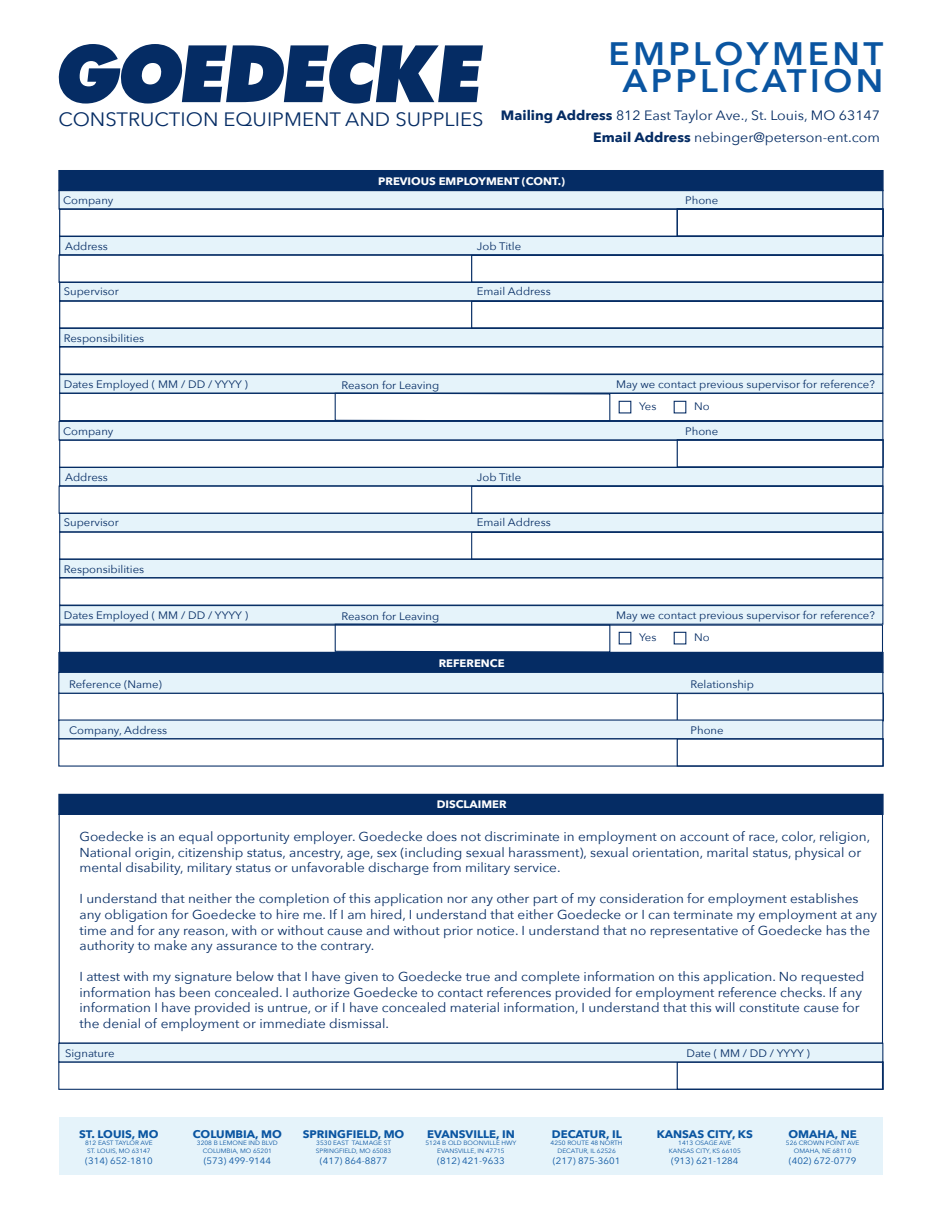
<style>
.page{position:relative;width:945px;height:1215px;background:#fff}
.page>*{position:absolute;margin:0;border:0;box-sizing:border-box;transform-origin:0 0}
.t1{font:800 32.4px/27px "Avenir";letter-spacing:.1em;color:#0a55a1;text-align:center;scale:1.07 1}
.t2{font:13.5px "Avenir Next";color:#052c64;scale:1.05 1}
.t3{font:12.9px/15.6px "Avenir Next";color:#052c64;scale:1.05 1}
.t4{font:700 10.95px "Avenir Next";color:#0a55a1;scale:1.05 1}
.t5{font:10.8px "Avenir Next";color:#052c64;scale:1.05 1}
.t6{font:700 10.8px "Avenir Next";color:#fff;scale:1.05 1}
.t7{font:9.15px "Avenir Next";color:#0a55a1;scale:1.05 1}
.t8{font:6.15px/7.5px "Avenir Next";color:#0a55a1;text-align:center;scale:1.05 1}
.s1{font-weight:700}
.s2{font-size:19.35px}
</style>
<div class="page">
<div style="left:59px;top:1117px;width:824px;height:57px;background:#e5f3fa"></div>
<svg style="left:59px;top:44px;width:424px;height:60px"></svg>
<div style="left:58px;top:1062px;width:825px;height:28px;border:1px solid #052c64"></div>
<div style="left:59px;top:282px;width:824px;height:20px;background:#e5f3fa"></div>
<div style="left:59px;top:327px;width:824px;height:20px;background:#e5f3fa"></div>
<div style="left:59px;top:236px;width:824px;height:19px;background:#e5f3fa"></div>
<div style="left:59px;top:254px;width:824px;height:29px;border:1px solid #052c64"></div>
<div style="left:59px;top:190px;width:824px;height:20px;background:#e5f3fa;border:1px solid #052c64"></div>
<div style="left:471px;top:255px;width:412px;height:28px;border:1px solid #052c64"></div>
<div style="left:59px;top:300px;width:824px;height:29px;border:1px solid #052c64"></div>
<div style="left:471px;top:301px;width:412px;height:28px;border:1px solid #052c64"></div>
<div style="left:59px;top:346px;width:824px;height:29px;border:1px solid #052c64"></div>
<div style="left:59px;top:209px;width:824px;height:28px;border:1px solid #052c64"></div>
<div style="left:59px;top:374px;width:824px;height:20px;background:#e5f3fa;border:1px solid #052c64"></div>
<div style="left:59px;top:393px;width:824px;height:28px;border:1px solid #052c64"></div>
<div style="left:619px;top:401px;width:12px;height:12px;border:1px solid #052c64"></div>
<div style="left:674px;top:401px;width:12px;height:12px;border:1px solid #052c64"></div>
<svg style="left:334px;top:392px;width:277px;height:29px"></svg>
<div style="left:58px;top:170px;width:826px;height:21px;background:#052c64"></div>
<div style="left:59px;top:513px;width:824px;height:19px;background:#e5f3fa;border:1px solid #052c64"></div>
<div style="left:59px;top:559px;width:824px;height:19px;background:#e5f3fa"></div>
<div style="left:59px;top:467px;width:824px;height:19px;background:#e5f3fa;border:1px solid #052c64"></div>
<div style="left:59px;top:486px;width:824px;height:28px;border:1px solid #052c64"></div>
<div style="left:59px;top:421px;width:824px;height:20px;background:#e5f3fa;border:1px solid #052c64"></div>
<div style="left:471px;top:486px;width:412px;height:28px;border:1px solid #052c64"></div>
<div style="left:59px;top:532px;width:824px;height:28px;border:1px solid #052c64"></div>
<div style="left:471px;top:532px;width:412px;height:28px;border:1px solid #052c64"></div>
<div style="left:59px;top:577px;width:824px;height:29px;border:1px solid #052c64"></div>
<div style="left:59px;top:440px;width:824px;height:28px;border:1px solid #052c64"></div>
<div style="left:59px;top:605px;width:824px;height:20px;background:#e5f3fa;border:1px solid #052c64"></div>
<div style="left:619px;top:632px;width:12px;height:12px;border:1px solid #052c64"></div>
<div style="left:674px;top:632px;width:12px;height:12px;border:1px solid #052c64"></div>
<svg style="left:334px;top:623px;width:277px;height:29px"></svg>
<div style="left:58px;top:652px;width:826px;height:21px;background:#052c64"></div>
<div style="left:58px;top:794px;width:826px;height:21px;background:#052c64"></div>
<div style="left:58px;top:1043px;width:825px;height:19px;background:#e5f3fa;border:1px solid #052c64"></div>
<div style="left:677px;top:439px;width:207px;height:29px;border:1px solid #052c64"></div>
<div style="left:677px;top:208px;width:207px;height:29px;border:1px solid #052c64"></div>
<div style="left:58px;top:672px;width:825px;height:22px;background:#e5f3fa;border:1px solid #052c64"></div>
<div style="left:58px;top:720px;width:825px;height:19px;background:#e5f3fa;border:1px solid #052c64"></div>
<h1 class="t1" style="left:608px;top:41px;width:258px">EMPLOYMENT<br>APPLICATION</h1>
<p class="t2" style="left:593px;top:126px;width:275px"><span class="s1">Email Address</span> nebinger@peterson-ent.com</p>
<p class="t2" style="left:58px;top:104px;width:784px"><span class="s2">CONSTRUCTION EQUIPMENT AND SUPPLIES</span> <span class="s1">Mailing Address</span> 812 East Taylor Ave., St. Louis, MO 63147</p>
<p class="t6" style="left:378px;top:171px;width:179px">PREVIOUS EMPLOYMENT (CONT.)</p>
<p class="t5" style="left:63px;top:191px;width:49px">Company</p>
<p class="t5" style="left:685px;top:191px;width:33px">Phone</p>
<p class="t5" style="left:65px;top:237px;width:42px">Address</p>
<p class="t5" style="left:64px;top:282px;width:54px">Supervisor</p>
<p class="t5" style="left:477px;top:237px;width:44px">Job Title</p>
<p class="t5" style="left:477px;top:282px;width:72px">Email Address</p>
<p class="t5" style="left:64px;top:329px;width:78px">Responsibilities</p>
<p class="t5" style="left:64px;top:375px;width:177px">Dates Employed ( MM / DD / YYYY )</p>
<p class="t5" style="left:342px;top:376px;width:95px">Reason for Leaving</p>
<p class="t5" style="left:616px;top:375px;width:248px">May we contact previous supervisor for reference?</p>
<p class="t5" style="left:639px;top:397px;width:18px">Yes</p>
<p class="t5" style="left:694px;top:397px;width:16px">No</p>
<p class="t5" style="left:63px;top:422px;width:49px">Company</p>
<p class="t5" style="left:685px;top:422px;width:33px">Phone</p>
<p class="t5" style="left:65px;top:468px;width:42px">Address</p>
<p class="t5" style="left:64px;top:513px;width:54px">Supervisor</p>
<p class="t5" style="left:477px;top:468px;width:44px">Job Title</p>
<p class="t5" style="left:477px;top:513px;width:72px">Email Address</p>
<p class="t5" style="left:64px;top:560px;width:78px">Responsibilities</p>
<p class="t5" style="left:64px;top:606px;width:177px">Dates Employed ( MM / DD / YYYY )</p>
<p class="t5" style="left:342px;top:607px;width:95px">Reason for Leaving</p>
<p class="t6" style="left:439px;top:653px;width:64px">REFERENCE</p>
<p class="t5" style="left:616px;top:606px;width:248px">May we contact previous supervisor for reference?</p>
<p class="t5" style="left:639px;top:628px;width:18px">Yes</p>
<p class="t5" style="left:694px;top:628px;width:16px">No</p>
<p class="t5" style="left:69px;top:675px;width:90px">Reference (Name)</p>
<p class="t5" style="left:691px;top:675px;width:62px">Relationship</p>
<p class="t5" style="left:69px;top:721px;width:95px">Company, Address</p>
<p class="t5" style="left:691px;top:721px;width:33px">Phone</p>
<p class="t6" style="left:437px;top:795px;width:68px">DISCLAIMER</p>
<p class="t3" style="left:79px;top:828px;width:755px">Goedecke is an equal opportunity employer. Goedecke does not discriminate in employment on account of race, color, religion,<br>National origin, citizenship status, ancestry, age, sex (including sexual harassment), sexual orientation, marital status, physical or mental disability, military status or unfavorable discharge from military service.</p>
<p class="t3" style="left:79px;top:891px;width:761px">I understand that neither the completion of this application nor any other part of my consideration for employment establishes any obligation for Goedecke to hire me. If I am hired, I understand that either Goedecke or I can terminate my employment at any time and for any reason, with or without cause and without prior notice. I understand that no representative of Goedecke has the authority to make any assurance to the contrary.</p>
<p class="t3" style="left:79px;top:968px;width:749px">I attest with my signature below that I have given to Goedecke true and complete information on this application. No requested information has been concealed. I authorize Goedecke to contact references provided for employment reference checks. If any information I have provided is untrue, or if I have concealed material information, I understand that this will constitute cause for the denial of employment or immediate dismissal.</p>
<p class="t5" style="left:65px;top:1044px;width:49px">Signature</p>
<p class="t5" style="left:686px;top:1044px;width:119px">Date ( MM / DD / YYYY )</p>
<p class="t4" style="left:79px;top:1124px;width:77px">ST. LOUIS, MO</p>
<p class="t8" style="left:85px;top:1139px;width:66px">812 EAST TAYLOR AVE<br>ST. LOUIS, MO 63147</p>
<p class="t7" style="left:85px;top:1153px;width:66px">(314) 652-1810</p>
<p class="t4" style="left:193px;top:1124px;width:86px">COLUMBIA, MO</p>
<p class="t8" style="left:197px;top:1139px;width:79px">3208 B LEMONE IND BLVD<br>COLUMBIA, MO 65201</p>
<p class="t7" style="left:204px;top:1153px;width:66px">(573) 499-9144</p>
<p class="t4" style="left:303px;top:1124px;width:98px">SPRINGFIELD, MO</p>
<p class="t8" style="left:316px;top:1139px;width:73px;text-align:left">3530 EAST TALMAGE ST<br>SPRINGFIELD, MO 65083</p>
<p class="t7" style="left:320px;top:1153px;width:66px">(417) 864-8877</p>
<p class="t4" style="left:427px;top:1124px;width:85px">EVANSVILLE, IN</p>
<p class="t8" style="left:426px;top:1139px;width:88px">5124 B OLD BOONVILLE HWY<br>EVANSVILLE, IN 47715</p>
<p class="t7" style="left:437px;top:1153px;width:66px">(812) 421-9633</p>
<p class="t4" style="left:552px;top:1124px;width:68px">DECATUR, IL</p>
<p class="t8" style="left:551px;top:1139px;width:70px">4250 ROUTE 48 NORTH<br>DECATUR, IL 62526</p>
<p class="t7" style="left:553px;top:1153px;width:66px">(217) 875-3601</p>
<p class="t4" style="left:657px;top:1124px;width:93px">KANSAS CITY, KS</p>
<p class="t8" style="left:669px;top:1139px;width:70px">1413 OSAGE AVE<br>KANSAS CITY, KS 66105</p>
<p class="t7" style="left:671px;top:1153px;width:66px">(913) 621-1284</p>
<p class="t4" style="left:788px;top:1124px;width:67px">OMAHA, NE</p>
<p class="t8" style="left:786px;top:1139px;width:71px">526 CROWN POINT AVE<br>OMAHA, NE 68110</p>
<p class="t7" style="left:789px;top:1153px;width:66px">(402) 672-0779</p>
</div>
